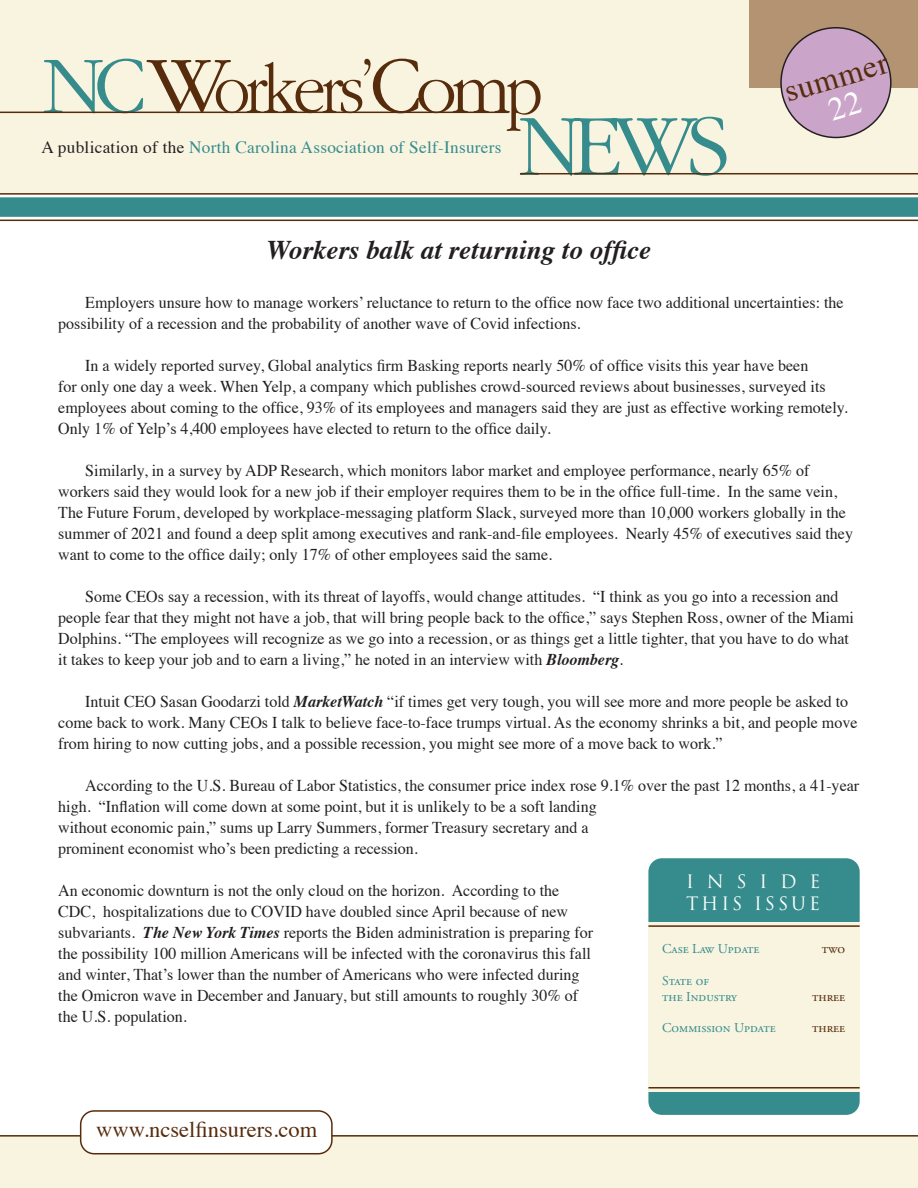
<style>
.page{position:relative;width:918px;height:1188px;background:#fff}
.page>*{position:absolute;margin:0;border:0;box-sizing:border-box;transform-origin:0 0}
.t1{font:32.25px "Times";color:#572c0c}
.t2{font:italic 700 27px "Times";color:#231f20}
.t3{font:22.5px "Times";color:#572c0c}
.t4{font:18px "Trajan";letter-spacing:.16em;color:#fff}
.t5{font:17.25px "Times";letter-spacing:.015em;color:#368c8c}
.t6{font:16.5px/21px "Times";color:#231f20}
.t7{font:13.5px/16.2px "Adobe Garamond Pro";color:#368c8c}
.t8{font:13.5px "Adobe Garamond Pro";color:#572c0c}
.s1{color:#231f20}
.s2{font-weight:700;font-style:italic}
</style>
<div class="page">
<div style="left:0;top:1135px;width:918px;height:53px;background:#f8f4e0"></div>
<div style="left:0;top:0;width:918px;height:194px;background:#f8f4e0"></div>
<div style="left:749px;top:0;width:169px;height:88px;background:#b39371"></div>
<svg style="left:44px;top:59px;width:682px;height:117px"></svg>
<hr style="left:0;top:112px;width:509px;height:1px;background:#572c0c">
<hr style="left:520px;top:173px;width:398px;height:1px;background:#572c0c">
<hr style="left:0;top:193px;width:918px;height:2px;background:#572c0c">
<hr style="left:0;top:220px;width:918px;height:1px;background:#572c0c">
<div style="left:0;top:197px;width:918px;height:20px;background:#368c8c"></div>
<div style="left:648px;top:858px;width:212px;height:257px;background:#368c8c;border-radius:14px"></div>
<div style="left:81px;top:1111px;width:251px;height:43px;background:#fff;border-radius:14px"></div>
<div style="left:80px;top:1110px;width:253px;height:44px;border:2px solid #572c0c;border-radius:14px"></div>
<div style="left:648px;top:923px;width:212px;height:169px;background:#f8f4e0"></div>
<hr style="left:648px;top:925px;width:212px;height:2px;background:#572c0c">
<hr style="left:648px;top:1087px;width:212px;height:2px;background:#572c0c">
<div style="left:781px;top:28px;width:110px;height:109px;background:#caa5c9;border-radius:50%"></div>
<div style="left:780px;top:27px;width:112px;height:111px;border:2px solid #231f20;border-radius:50%"></div>
<p class="t5" style="left:42px;top:131px;width:462px"><span class="s1">A publication of the</span> North Carolina Association of Self-Insurers</p>
<p class="t2" style="left:267px;top:225px;width:386px">Workers balk at returning to office</p>
<p class="t1" style="left:776px;top:63px;width:108px;rotate:-17deg">summer</p>
<p class="t6" style="left:58px;top:291px;width:787px;text-indent:27px">Employers unsure how to manage workers’ reluctance to return to the office now face two additional uncertainties: the possibility of a recession and the probability of another wave of Covid infections.</p>
<p class="t6" style="left:58px;top:354px;width:791px;text-indent:27px">In a widely reported survey, Global analytics firm Basking reports nearly 50% of office visits this year have been<br>for only one day a week. When Yelp, a company which publishes crowd-sourced reviews about businesses, surveyed its employees about coming to the office, 93% of its employees and managers said they are just as effective working remotely.<br>Only 1% of Yelp’s 4,400 employees have elected to return to the office daily.</p>
<p class="t6" style="left:58px;top:459px;width:796px;text-indent:27px">Similarly, in a survey by ADP Research, which monitors labor market and employee performance, nearly 65% of workers said they would look for a new job if their employer requires them to be in the office full-time. In the same vein, The Future Forum, developed by workplace-messaging platform Slack, surveyed more than 10,000 workers globally in the summer of 2021 and found a deep split among executives and rank-and-file employees. Nearly 45% of executives said they want to come to the office daily; only 17% of other employees said the same.</p>
<p class="t6" style="left:58px;top:585px;width:797px;text-indent:27px">Some CEOs say a recession, with its threat of layoffs, would change attitudes. “I think as you go into a recession and people fear that they might not have a job, that will bring people back to the office,” says Stephen Ross, owner of the Miami Dolphins. “The employees will recognize as we go into a recession, or as things get a little tighter, that you have to do what it takes to keep your job and to earn a living,” he noted in an interview with <span class="s2">Bloomberg</span>.</p>
<p class="t6" style="left:58px;top:690px;width:801px;text-indent:27px">Intuit CEO Sasan Goodarzi told <span class="s2">MarketWatch</span> “if times get very tough, you will see more and more people be asked to come back to work. Many CEOs I talk to believe face-to-face trumps virtual. As the economy shrinks a bit, and people move from hiring to now cutting jobs, and a possible recession, you might see more of a move back to work.”</p>
<p class="t6" style="left:58px;top:774px;width:802px;text-indent:27px">According to the U.S. Bureau of Labor Statistics, the consumer price index rose 9.1% over the past 12 months, a 41-year high. “Inflation will come down at some point, but it is unlikely to be a soft landing<br>without economic pain,” sums up Larry Summers, former Treasury secretary and a<br>prominent economist who’s been predicting a recession.</p>
<p class="t6" style="left:58px;top:879px;width:536px">An economic downturn is not the only cloud on the horizon. According to the CDC, hospitalizations due to COVID have doubled since April because of new subvariants. <span class="s2">The New York Times</span> reports the Biden administration is preparing for the possibility 100 million Americans will be infected with the coronavirus this fall and winter, That’s lower than the number of Americans who were infected during the Omicron wave in December and January, but still amounts to roughly 30% of the U.S. population.</p>
<p class="t4" style="left:686px;top:871px;width:136px">INSIDE</p>
<p class="t4" style="left:686px;top:893px;width:136px">THIS ISSUE</p>
<p class="t7" style="left:662px;top:941px;width:99px">Case Law Update</p>
<p class="t8" style="left:822px;top:941px;width:25px">two</p>
<p class="t7" style="left:662px;top:973px;width:76px">State of<br>the Industry</p>
<p class="t8" style="left:812px;top:989px;width:35px">three</p>
<p class="t7" style="left:662px;top:1021px;width:115px">Commission Update</p>
<p class="t8" style="left:812px;top:1020px;width:35px">three</p>
<p class="t3" style="left:96px;top:1108px;width:223px">www.ncselfinsurers.com</p>
</div>
